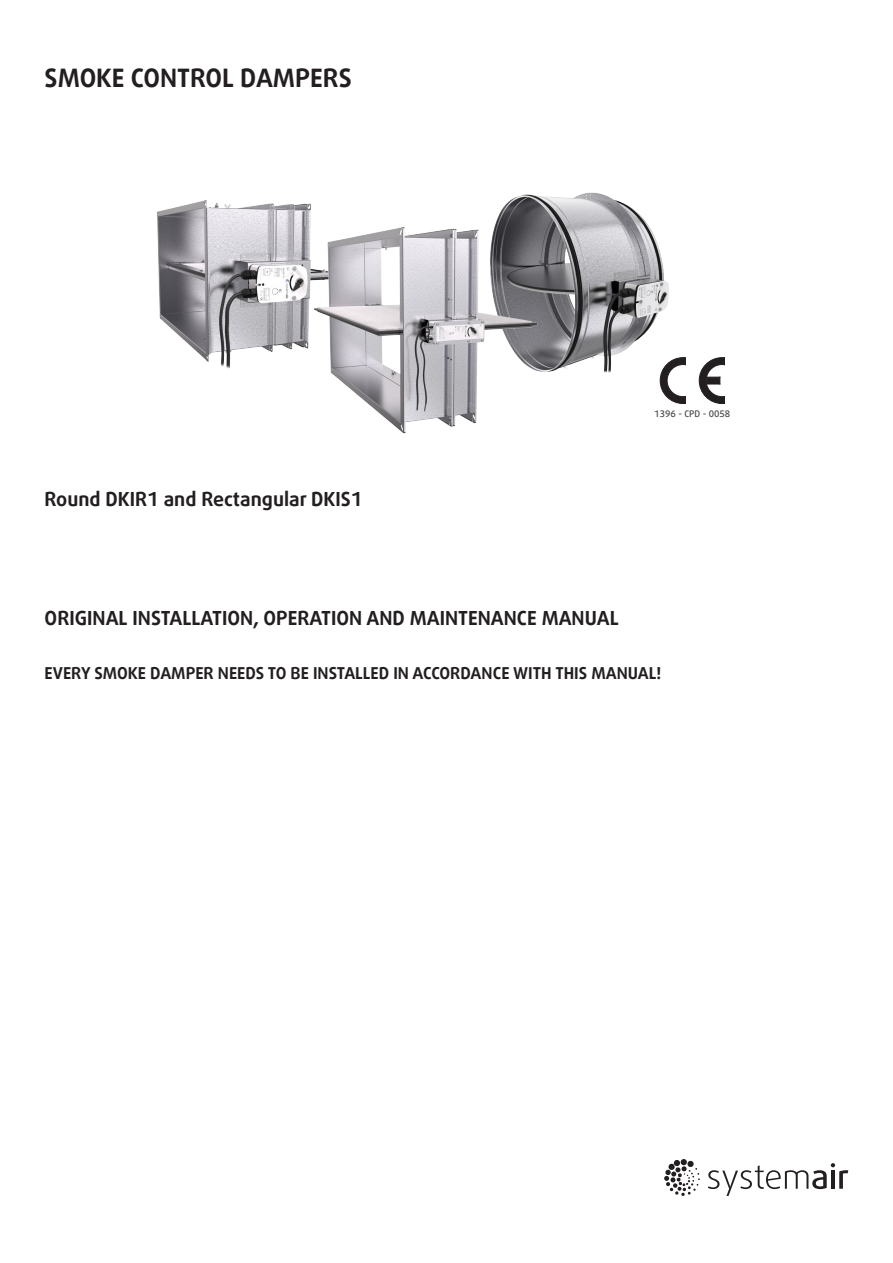
<style>
.page{position:relative;width:893px;height:1263px;background:#fff}
.page>*{position:absolute;margin:0;border:0;box-sizing:border-box;transform-origin:0 0}
.HL_main{font:700 25.5px "Daxline Offc Pro";color:#231f20}
.HL_1_13{font:700 19.5px "Daxline Offc Pro";color:#231f20}
.HL_2_11{font:700 16.5px "Daxline Offc Pro";color:#231f20}
.t1{font:500 9.15px "Daxline Offc Pro";color:#4b4c4d}
</style>
<div class="page">
<img style="left:157px;top:200px;width:157px;height:169px">
<img style="left:495px;top:192px;width:174px;height:187px">
<img style="left:314px;top:226px;width:225px;height:208px">
<svg style="left:660px;top:358px;width:26px;height:46px"></svg>
<svg style="left:699px;top:358px;width:26px;height:46px"></svg>
<svg style="left:708px;top:1163px;width:140px;height:33px"></svg>
<svg style="left:664px;top:1159px;width:36px;height:37px"></svg>
<p class="HL_main" style="left:45px;top:61px;width:309px">SMOKE CONTROL DAMPERS</p>
<p class="HL_1_13" style="left:45px;top:486px;width:319px">Round DKIR1 and Rectangular DKIS1</p>
<p class="t1" style="left:654px;top:408px;width:78px">1396 - CPD - 0058</p>
<p class="HL_1_13" style="left:45px;top:604px;width:576px">ORIGINAL INSTALLATION, OPERATION AND MAINTENANCE MANUAL</p>
<p class="HL_2_11" style="left:45px;top:662px;width:618px">EVERY SMOKE DAMPER NEEDS TO BE INSTALLED IN ACCORDANCE WITH THIS MANUAL!</p>
</div>
